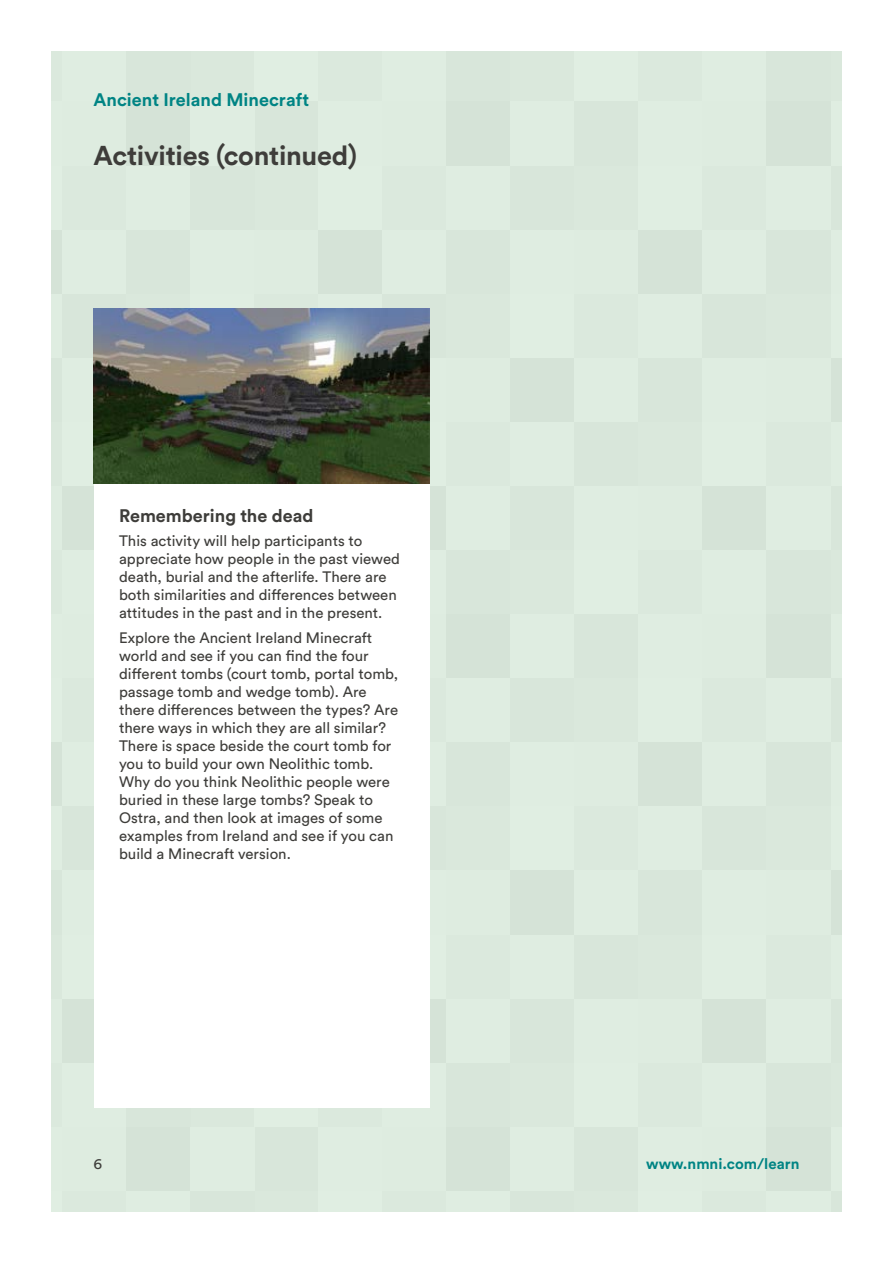
<style>
.page{position:relative;width:893px;height:1263px;background:#fff}
.page>*{position:absolute;margin:0;border:0;box-sizing:border-box;transform-origin:0 0}
.t1{font:700 27px "Circular Std";letter-spacing:-.01em;color:#3e3d3a}
.t2{font:700 18px "Circular Std";color:#008484}
.t3{font:700 18px "Circular Std";color:#3e3d3a}
.t4{font:15px/18px "Circular Std";color:#3e3d3a}
.t5{font:700 15px "Circular Std";color:#008484}
</style>
<div class="page">
<div style="left:51px;top:51px;width:791px;height:1161px;background:#e0efe2"></div>
<div style="left:94px;top:483px;width:335px;height:624px;background:#fff"></div>
<img style="left:94px;top:309px;width:335px;height:174px">
<p class="t2" style="left:94px;top:88px;width:217px">Ancient Ireland Minecraft</p>
<h1 class="t1" style="left:94px;top:138px;width:265px">Activities (continued)</h1>
<p class="t3" style="left:119px;top:504px;width:196px">Remembering the dead</p>
<p class="t4" style="left:119px;top:532px;width:282px">This activity will help participants to appreciate how people in the past viewed death, burial and the afterlife. There are both similarities and differences between attitudes in the past and in the present.</p>
<p class="t4" style="left:119px;top:629px;width:281px">Explore the Ancient Ireland Minecraft world and see if you can find the four different tombs (court tomb, portal tomb, passage tomb and wedge tomb). Are there differences between the types? Are there ways in which they are all similar?<br>There is space beside the court tomb for you to build your own Neolithic tomb.<br>Why do you think Neolithic people were buried in these large tombs? Speak to Ostra, and then look at images of some examples from Ireland and see if you can build a Minecraft version.</p>
<p class="t4" style="left:94px;top:1155px;width:10px">6</p>
<p class="t5" style="left:646px;top:1154px;width:155px">www.nmni.com/learn</p>
</div>
